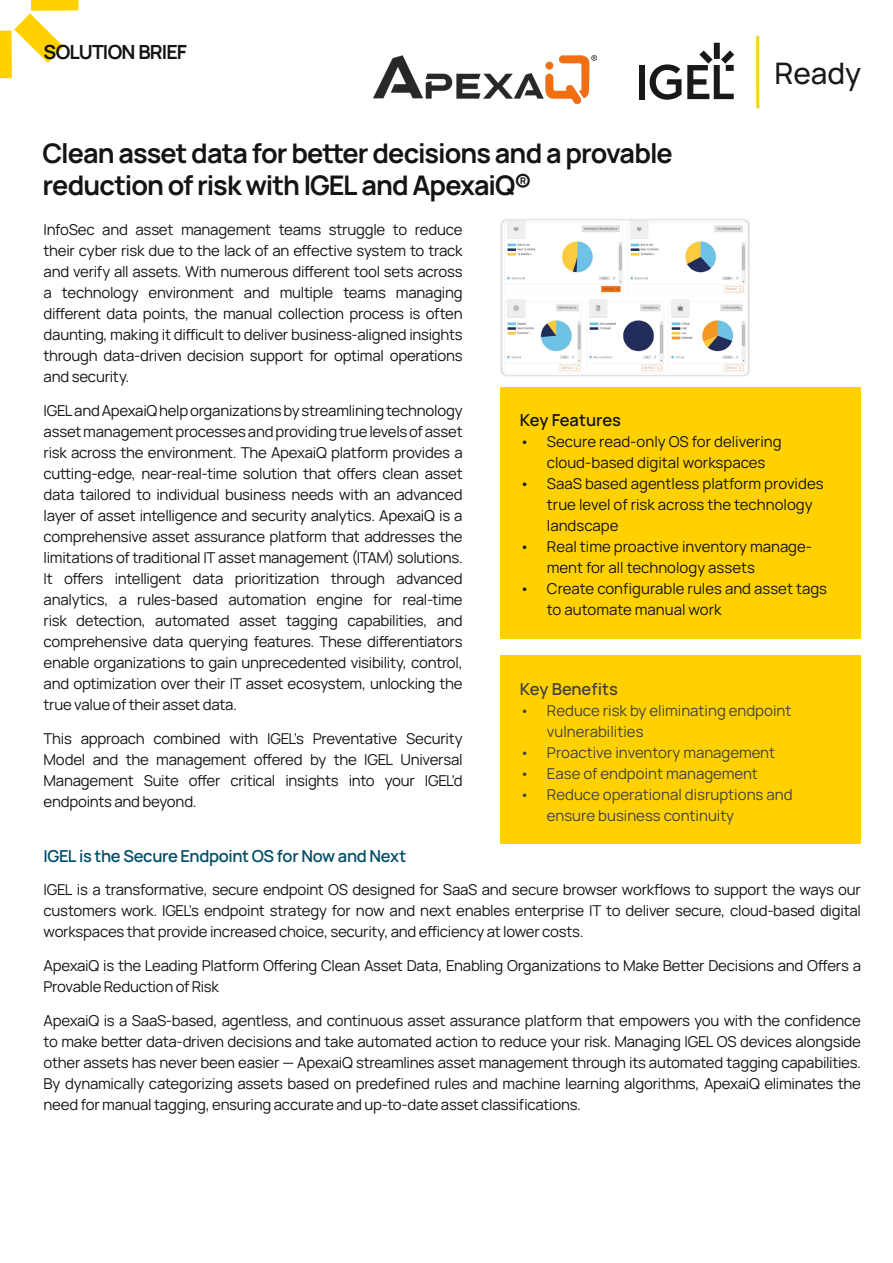
<style>
.page{position:relative;width:893px;height:1263px;background:#fff}
.page>*{position:absolute;margin:0;border:0;box-sizing:border-box;transform-origin:0 0}
.t1{font:500 29.55px "Manrope";color:#1a191a}
.t2{font:700 27px/32.4px "Manrope";letter-spacing:-.035em;color:#141414}
.t3{font:700 19.5px "Manrope";letter-spacing:-.04em;color:#141414}
.t4{font:600 16.5px "Manrope";letter-spacing:-.02em;color:#004d68}
.t5{font:600 16.5px "Manrope";letter-spacing:-.01em;color:#141414}
.t6{font:600 16.5px "Manrope";letter-spacing:-.005em;color:#43433d}
.t7{font:15px/21px "Manrope";letter-spacing:-.015em;color:#141414;text-align:justify}
.t8{font:15px/21px "Manrope";color:#43433d}
</style>
<div class="page">
<div style="left:500px;top:388px;width:361px;height:251px;background:#ffd101"></div>
<div style="left:500px;top:655px;width:361px;height:189px;background:#ffd101"></div>
<div style="left:0;top:31px;width:12px;height:47px;background:#ffd100"></div>
<div style="left:31px;top:0;width:48px;height:11px;background:#ffd100"></div>
<svg style="left:14px;top:13px;width:50px;height:50px"></svg>
<img style="left:374px;top:56px;width:222px;height:48px">
<div style="left:714px;top:43px;width:6px;height:16px;background:#1a191a"></div>
<div style="left:639px;top:65px;width:6px;height:34px;background:#1a191a"></div>
<svg style="left:650px;top:64px;width:31px;height:36px"></svg>
<svg style="left:687px;top:50px;width:47px;height:49px"></svg>
<hr style="left:756px;top:36px;width:3px;height:72px;background:#ecd71e">
<img style="left:500px;top:219px;width:250px;height:158px">
<h3 class="t3" style="left:44px;top:36px;width:145px">SOLUTION BRIEF</h3>
<h2 class="t2" style="left:43px;top:135px;width:632px">Clean asset data for better decisions and a provable reduction of risk with IGEL and ApexaiQ®</h2>
<h1 class="t1" style="left:774px;top:53px;width:88px">Ready</h1>
<p class="t7" style="left:44px;top:218px;width:421px">InfoSec and asset management teams struggle to reduce their cyber risk due to the lack of an effective system to track and verify all assets. With numerous different tool sets across a technology environment and multiple teams managing different data points, the manual collection process is often daunting, making it difficult to deliver business-aligned insights through data-driven decision support for optimal operations and security.</p>
<p class="t7" style="left:44px;top:399px;width:421px">IGEL and ApexaiQ help organizations by streamlining technology asset management processes and providing true levels of asset risk across the environment. The ApexaiQ platform provides a cutting-edge, near-real-time solution that offers clean asset data tailored to individual business needs with an advanced layer of asset intelligence and security analytics. ApexaiQ is a comprehensive asset assurance platform that addresses the limitations of traditional IT asset management (ITAM) solutions.<br>It offers intelligent data prioritization through advanced analytics, a rules-based automation engine for real-time risk detection, automated asset tagging capabilities, and comprehensive data querying features. These differentiators enable organizations to gain unprecedented visibility, control, and optimization over their IT asset ecosystem, unlocking the true value of their asset data.</p>
<p class="t7" style="left:44px;top:727px;width:421px">This approach combined with IGEL’s Preventative Security Model and the management offered by the IGEL Universal Management Suite offer critical insights into your IGEL’d endpoints and beyond.</p>
<p class="t4" style="left:44px;top:842px;width:364px">IGEL is the Secure Endpoint OS for Now and Next</p>
<p class="t7" style="left:44px;top:878px;width:819px">IGEL is a transformative, secure endpoint OS designed for SaaS and secure browser workflows to support the ways our customers work. IGEL’s endpoint strategy for now and next enables enterprise IT to deliver secure, cloud-based digital workspaces that provide increased choice, security, and efficiency at lower costs.</p>
<p class="t7" style="left:44px;top:954px;width:819px">ApexaiQ is the Leading Platform Offering Clean Asset Data, Enabling Organizations to Make Better Decisions and Offers a<br>Provable Reduction of Risk</p>
<p class="t7" style="left:44px;top:1009px;width:819px">ApexaiQ is a SaaS-based, agentless, and continuous asset assurance platform that empowers you with the confidence to make better data-driven decisions and take automated action to reduce your risk. Managing IGEL OS devices alongside other assets has never been easier — ApexaiQ streamlines asset management through its automated tagging capabilities.<br>By dynamically categorizing assets based on predefined rules and machine learning algorithms, ApexaiQ eliminates the need for manual tagging, ensuring accurate and up-to-date asset classifications.</p>
<p class="t5" style="left:520px;top:407px;width:103px">Key Features</p>
<p class="t7" style="left:547px;top:431px;width:236px;text-indent:-27px">• Secure read-only OS for delivering cloud-based digital workspaces</p>
<p class="t7" style="left:547px;top:473px;width:278px;text-align:left;text-indent:-27px">• SaaS based agentless platform provides true level of risk across the technology landscape</p>
<p class="t7" style="left:547px;top:536px;width:267px;text-indent:-27px">• Real time proactive inventory manage&shy;ment for all technology assets</p>
<p class="t7" style="left:547px;top:578px;width:282px;text-indent:-27px">• Create configurable rules and asset tags to automate manual work</p>
<p class="t6" style="left:520px;top:676px;width:100px">Key Benefits</p>
<p class="t8" style="left:547px;top:699px;width:246px;text-indent:-27px">• Reduce risk by eliminating endpoint vulnerabilities</p>
<p class="t8" style="left:520px;top:741px;width:257px">• Proactive inventory management</p>
<p class="t8" style="left:520px;top:762px;width:240px">• Ease of endpoint management</p>
<p class="t8" style="left:547px;top:783px;width:247px;text-indent:-27px">• Reduce operational disruptions and ensure business continuity</p>
</div>
